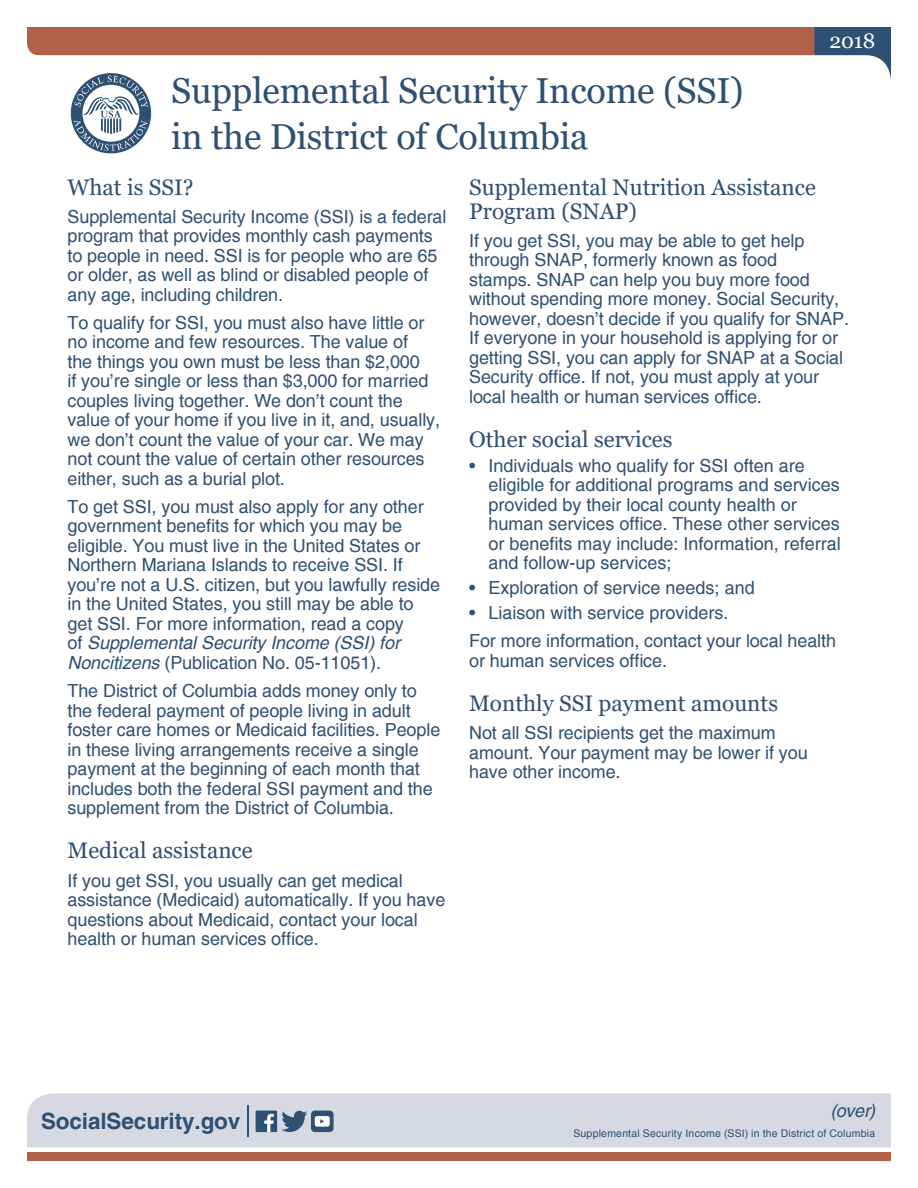
<style>
.page{position:relative;width:918px;height:1188px;background:#fff}
.page>*{position:absolute;margin:0;border:0;box-sizing:border-box;transform-origin:0 0}
.t1{font:36px "Georgia";letter-spacing:-.005em;color:#2e5072}
.t2{font:22.5px/24px "Georgia";color:#2e5072}
.t3{font:700 22.5px "Helvetica";letter-spacing:-.005em;color:#2e5072}
.t4{font:21px "Georgia";color:#fff}
.t5{font:18px/19.5px "Helvetica";letter-spacing:-.005em;color:#2e5072}
.t6{font:italic 18px "Helvetica";color:#2e5072}
.t7{font:10.5px "Helvetica";letter-spacing:.02em;color:#2e5072}
.s1{font-style:italic}
</style>
<div class="page">
<div style="left:27px;top:1094px;width:864px;height:54px;background:#d6d9e2"></div>
<hr style="left:247px;top:1105px;width:2px;height:32px;background:#2e5072">
<div style="left:27px;top:1153px;width:864px;height:8px;background:#b26149"></div>
<svg style="left:27px;top:27px;width:864px;height:124px"></svg>
<div style="left:256px;top:1111px;width:21px;height:21px;background:#2e5072"></div>
<svg style="left:264px;top:1114px;width:10px;height:18px"></svg>
<svg style="left:281px;top:1111px;width:53px;height:21px"></svg>
<p class="t1" style="left:171px;top:69px;width:574px">Supplemental Security Income (SSI)</p>
<p class="t1" style="left:171px;top:115px;width:419px">in the District of Columbia</p>
<h1 class="t4" style="left:830px;top:28px;width:47px">2018</h1>
<h1 class="t2" style="left:68px;top:175px;width:128px">What is SSI?</h1>
<p class="t5" style="left:68px;top:207px;width:381px">Supplemental Security Income (SSI) is a federal program that provides monthly cash payments to people in need. SSI is for people who are 65 or older, as well as blind or disabled people of any age, including children.</p>
<p class="t5" style="left:68px;top:313px;width:374px">To qualify for SSI, you must also have little or no income and few resources. The value of<br>the things you own must be less than $2,000<br>if you’re single or less than $3,000 for married couples living together. We don’t count the value of your home if you live in it, and, usually, we don’t count the value of your car. We may not count the value of certain other resources either, such as a burial plot.</p>
<p class="t5" style="left:68px;top:498px;width:374px">To get SSI, you must also apply for any other government benefits for which you may be eligible. You must live in the United States or Northern Mariana Islands to receive SSI. If you’re not a U.S. citizen, but you lawfully reside in the United States, you still may be able to get SSI. For more information, read a copy<br>of <span class="s1">Supplemental Security Income (SSI) for Noncitizens</span> (Publication No. 05-11051).</p>
<p class="t5" style="left:68px;top:682px;width:374px">The District of Columbia adds money only to the federal payment of people living in adult foster care homes or Medicaid facilities. People in these living arrangements receive a single payment at the beginning of each month that includes both the federal SSI payment and the supplement from the District of Columbia.</p>
<h1 class="t2" style="left:68px;top:839px;width:187px">Medical assistance</h1>
<p class="t5" style="left:68px;top:871px;width:379px">If you get SSI, you usually can get medical assistance (Medicaid) automatically. If you have questions about Medicaid, contact your local health or human services office.</p>
<h1 class="t2" style="left:469px;top:175px;width:348px">Supplemental Nutrition Assistance<br>Program (SNAP)</h1>
<p class="t5" style="left:469px;top:231px;width:381px">If you get SSI, you may be able to get help through SNAP, formerly known as food<br>stamps. SNAP can help you buy more food without spending more money. Social Security, however, doesn’t decide if you qualify for SNAP.<br>If everyone in your household is applying for or getting SSI, you can apply for SNAP at a Social Security office. If not, you must apply at your local health or human services office.</p>
<h1 class="t2" style="left:469px;top:428px;width:205px">Other social services</h1>
<p class="t5" style="left:489px;top:457px;width:354px;text-indent:-19px">• Individuals who qualify for SSI often are eligible for additional programs and services provided by their local county health or human services office. These other services or benefits may include: Information, referral and follow-up services;</p>
<p class="t5" style="left:469px;top:579px;width:287px">• Exploration of service needs; and</p>
<p class="t5" style="left:469px;top:604px;width:261px">• Liaison with service providers.</p>
<p class="t5" style="left:469px;top:632px;width:369px">For more information, contact your local health or human services office.</p>
<h1 class="t2" style="left:469px;top:692px;width:310px">Monthly SSI payment amounts</h1>
<p class="t5" style="left:469px;top:724px;width:340px">Not all SSI recipients get the maximum amount. Your payment may be lower if you have other income.</p>
<p class="t3" style="left:41px;top:1108px;width:201px">SocialSecurity.gov</p>
<p class="t6" style="left:831px;top:1101px;width:46px">(over)</p>
<p class="t7" style="left:573px;top:1127px;width:303px">Supplemental Security Income (SSI) in the District of Columbia</p>
</div>
